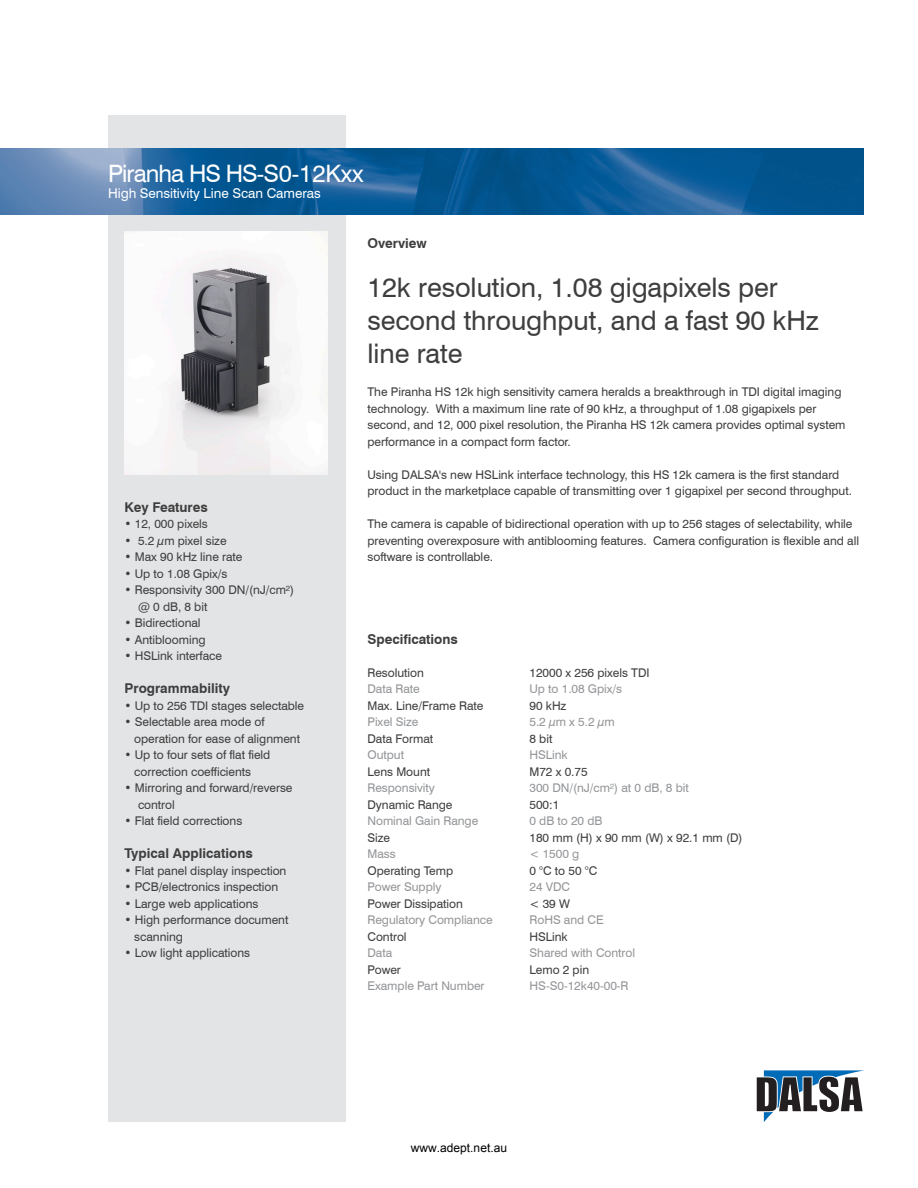
<style>
.page{position:relative;width:918px;height:1188px;background:#fff}
.page>*{position:absolute;margin:0;border:0;box-sizing:border-box;transform-origin:0 0}
.t1{font:27px/33px "Swiss 721 BT";letter-spacing:-.005em;color:#3e3e3f}
.t2{font:24px "Swiss 721 BT";letter-spacing:-.04em;color:#fff}
.t3{font:700 13.5px "Swiss 721 BT";color:#3e3e3f}
.t4{font:13.5px "Swiss 721 BT";letter-spacing:-.005em;color:#fff}
.t5{font:12px/16.5px "Swiss 721 BT";letter-spacing:-.005em;color:#3e3e3f}
.t6{font:12px "Swiss 721 BT";letter-spacing:-.005em;color:#939598}
.t7{font:12px "Arial";color:#000}
</style>
<div class="page">
<div style="left:108px;top:116px;width:237px;height:1006px;background:#e3e4e5"></div>
<svg style="left:757px;top:1070px;width:107px;height:52px"></svg>
<img style="left:0;top:148px;width:864px;height:66px">
<img style="left:124px;top:231px;width:204px;height:244px">
<p class="t2" style="left:108px;top:158px;width:257px">Piranha HS HS-S0-12Kxx</p>
<p class="t4" style="left:108px;top:185px;width:214px">High Sensitivity Line Scan Cameras</p>
<p class="t3" style="left:125px;top:499px;width:85px">Key Features</p>
<p class="t5" style="left:125px;top:515px;width:85px">• 12, 000 pixels</p>
<p class="t5" style="left:125px;top:532px;width:104px">• 5.2 µm pixel size</p>
<p class="t5" style="left:125px;top:548px;width:120px">• Max 90 kHz line rate</p>
<p class="t5" style="left:125px;top:565px;width:104px">• Up to 1.08 Gpix/s</p>
<p class="t5" style="left:138px;top:581px;width:158px;text-indent:-14px">• Responsivity 300 DN/(nJ/cm²) @ 0 dB, 8 bit</p>
<p class="t5" style="left:125px;top:614px;width:78px">• Bidirectional</p>
<p class="t5" style="left:125px;top:631px;width:83px">• Antiblooming</p>
<p class="t5" style="left:125px;top:647px;width:99px">• HSLink interface</p>
<p class="t3" style="left:125px;top:680px;width:107px">Programmability</p>
<p class="t5" style="left:125px;top:697px;width:181px">• Up to 256 TDI stages selectable</p>
<p class="t5" style="left:125px;top:713px;width:142px">• Selectable area mode of</p>
<p class="t5" style="left:134px;top:730px;width:167px">operation for ease of alignment</p>
<p class="t5" style="left:125px;top:746px;width:147px">• Up to four sets of flat field</p>
<p class="t5" style="left:134px;top:763px;width:118px">correction coefficients</p>
<p class="t5" style="left:138px;top:780px;width:156px;text-indent:-14px">• Mirroring and forward/reverse control</p>
<p class="t5" style="left:125px;top:813px;width:119px">• Flat field corrections</p>
<p class="t3" style="left:125px;top:845px;width:130px">Typical Applications</p>
<p class="t5" style="left:125px;top:862px;width:163px">• Flat panel display inspection</p>
<p class="t5" style="left:125px;top:879px;width:155px">• PCB/electronics inspection</p>
<p class="t5" style="left:125px;top:895px;width:135px">• Large web applications</p>
<p class="t5" style="left:125px;top:912px;width:165px">• High performance document</p>
<p class="t5" style="left:134px;top:928px;width:50px">scanning</p>
<p class="t5" style="left:125px;top:945px;width:127px">• Low light applications</p>
<p class="t3" style="left:367px;top:235px;width:61px">Overview</p>
<p class="t1" style="left:367px;top:271px;width:453px">12k resolution, 1.08 gigapixels per second throughput, and a fast 90 kHz line rate</p>
<p class="t5" style="left:367px;top:383px;width:480px">The Piranha HS 12k high sensitivity camera heralds a breakthrough in TDI digital imaging technology. With a maximum line rate of 90 kHz, a throughput of 1.08 gigapixels per second, and 12, 000 pixel resolution, the Piranha HS 12k camera provides optimal system performance in a compact form factor.</p>
<p class="t5" style="left:367px;top:466px;width:486px">Using DALSA's new HSLink interface technology, this HS 12k camera is the first standard product in the marketplace capable of transmitting over 1 gigapixel per second throughput.</p>
<p class="t5" style="left:367px;top:515px;width:493px">The camera is capable of bidirectional operation with up to 256 stages of selectability, while preventing overexposure with antiblooming features. Camera configuration is flexible and all software is controllable.</p>
<p class="t3" style="left:367px;top:631px;width:92px">Specifications</p>
<p class="t5" style="left:367px;top:664px;width:58px">Resolution</p>
<p class="t5" style="left:529px;top:664px;width:122px">12000 x 256 pixels TDI</p>
<p class="t6" style="left:367px;top:682px;width:54px">Data Rate</p>
<p class="t6" style="left:529px;top:682px;width:94px">Up to 1.08 Gpix/s</p>
<p class="t5" style="left:367px;top:697px;width:118px">Max. Line/Frame Rate</p>
<p class="t5" style="left:529px;top:697px;width:38px">90 kHz</p>
<p class="t6" style="left:367px;top:715px;width:52px">Pixel Size</p>
<p class="t6" style="left:529px;top:715px;width:87px">5.2 μm x 5.2 µm</p>
<p class="t5" style="left:367px;top:730px;width:67px">Data Format</p>
<p class="t5" style="left:529px;top:730px;width:24px">8 bit</p>
<p class="t6" style="left:367px;top:748px;width:38px">Output</p>
<p class="t6" style="left:529px;top:748px;width:40px">HSLink</p>
<p class="t5" style="left:367px;top:763px;width:64px">Lens Mount</p>
<p class="t5" style="left:529px;top:763px;width:60px">M72 x 0.75</p>
<p class="t6" style="left:367px;top:781px;width:69px">Responsivity</p>
<p class="t6" style="left:529px;top:781px;width:161px">300 DN/(nJ/cm²) at 0 dB, 8 bit</p>
<p class="t5" style="left:367px;top:796px;width:87px">Dynamic Range</p>
<p class="t5" style="left:529px;top:796px;width:31px">500:1</p>
<p class="t6" style="left:367px;top:814px;width:112px">Nominal Gain Range</p>
<p class="t6" style="left:529px;top:814px;width:74px">0 dB to 20 dB</p>
<p class="t5" style="left:367px;top:829px;width:24px">Size</p>
<p class="t5" style="left:529px;top:829px;width:215px">180 mm (H) x 90 mm (W) x 92.1 mm (D)</p>
<p class="t6" style="left:367px;top:847px;width:30px">Mass</p>
<p class="t6" style="left:529px;top:847px;width:51px">&lt; 1500 g</p>
<p class="t5" style="left:367px;top:862px;width:87px">Operating Temp</p>
<p class="t5" style="left:529px;top:862px;width:69px">0 °C to 50 °C</p>
<p class="t6" style="left:367px;top:880px;width:76px">Power Supply</p>
<p class="t6" style="left:529px;top:880px;width:42px">24 VDC</p>
<p class="t5" style="left:367px;top:895px;width:97px">Power Dissipation</p>
<p class="t5" style="left:529px;top:895px;width:42px">&lt; 39 W</p>
<p class="t6" style="left:367px;top:913px;width:127px">Regulatory Compliance</p>
<p class="t6" style="left:529px;top:913px;width:76px">RoHS and CE</p>
<p class="t5" style="left:367px;top:928px;width:41px">Control</p>
<p class="t5" style="left:529px;top:928px;width:40px">HSLink</p>
<p class="t6" style="left:367px;top:946px;width:26px">Data</p>
<p class="t6" style="left:529px;top:946px;width:107px">Shared with Control</p>
<p class="t5" style="left:367px;top:961px;width:35px">Power</p>
<p class="t5" style="left:529px;top:961px;width:61px">Lemo 2 pin</p>
<p class="t6" style="left:367px;top:979px;width:119px">Example Part Number</p>
<p class="t6" style="left:529px;top:979px;width:101px">HS-S0-12k40-00-R</p>
<p class="t7" style="left:411px;top:1140px;width:98px">www.adept.net.au</p>
</div>
